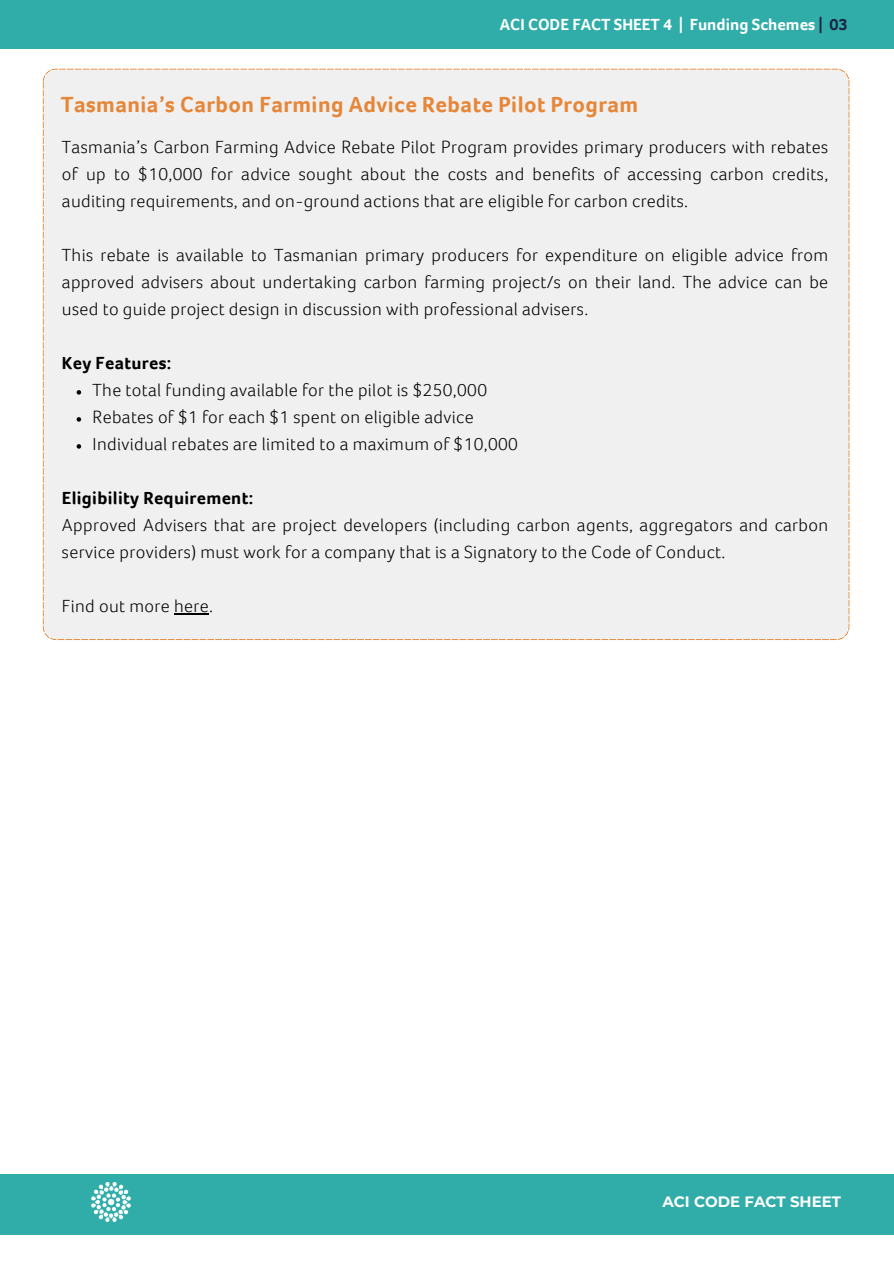
<style>
.page{position:relative;width:894px;height:1264px;background:#fff}
.page>*{position:absolute;margin:0;border:0;box-sizing:border-box;transform-origin:0 0}
.t1{font:700 22.5px "Foco";letter-spacing:.02em;color:#e58638}
.t2{font:300 18px/27px "Foco";letter-spacing:.02em;color:#000;text-align:justify}
.t3{font:700 18px "Foco";letter-spacing:.02em;color:#000}
.t4{font:700 16.5px "Foco";color:#fff}
.t5{font:700 15px "Montserrat";color:#fff}
.s1{color:#1c2542}
.s2{font-weight:700}
</style>
<div class="page">
<div style="left:0;top:1174px;width:893px;height:60px;background:#31ada9"></div>
<img style="left:91px;top:1182px;width:40px;height:40px">
<div style="left:0;top:0;width:893px;height:49px;background:#31ada9"></div>
<div style="left:43px;top:68px;width:806px;height:572px;background:#f0f0f0"></div>
<svg style="left:77px;top:390px;width:4px;height:4px"></svg>
<svg style="left:77px;top:417px;width:4px;height:4px"></svg>
<svg style="left:77px;top:444px;width:4px;height:4px"></svg>
<hr style="left:174px;top:613px;width:35px;height:1px;background:#000">
<p class="t4" style="left:499px;top:18px;width:349px">ACI CODE FACT SHEET 4 | Funding Schemes <span class="s1">| 03</span></p>
<p class="t1" style="left:61px;top:96px;width:578px">Tasmania’s Carbon Farming Advice Rebate Pilot Program</p>
<h4 class="t2" style="left:62px;top:135px;width:767px">Tasmania’s Carbon Farming Advice Rebate Pilot Program provides primary producers with rebates of up to $10,000 for advice sought about the costs and benefits of accessing carbon credits, auditing requirements, and on-ground actions that are eligible for carbon credits.</h4>
<h4 class="t2" style="left:62px;top:243px;width:767px">This rebate is available to Tasmanian primary producers for expenditure on eligible advice from approved advisers about undertaking carbon farming project/s on their land. The advice can be used to guide project design in discussion with professional advisers.</h4>
<h3 class="t3" style="left:62px;top:356px;width:111px">Key Features:</h3>
<p class="t2" style="left:93px;top:378px;width:396px">The total funding available for the pilot is $250,000</p>
<p class="t2" style="left:93px;top:405px;width:382px">Rebates of $1 for each $1 spent on eligible advice</p>
<p class="t2" style="left:93px;top:432px;width:426px">Individual rebates are limited to a maximum of $10,000</p>
<h4 class="t2" style="left:62px;top:486px;width:767px;text-align:left"><span class="s2">Eligibility Requirement:<br></span>Approved Advisers that are project developers (including carbon agents, aggregators and carbon service providers) must work for a company that is a Signatory to the Code of Conduct.</h4>
<h4 class="t2" style="left:62px;top:594px;width:152px">Find out more here.</h4>
<h3 class="t5" style="left:662px;top:1192px;width:180px">ACI CODE FACT SHEET</h3>
</div>
